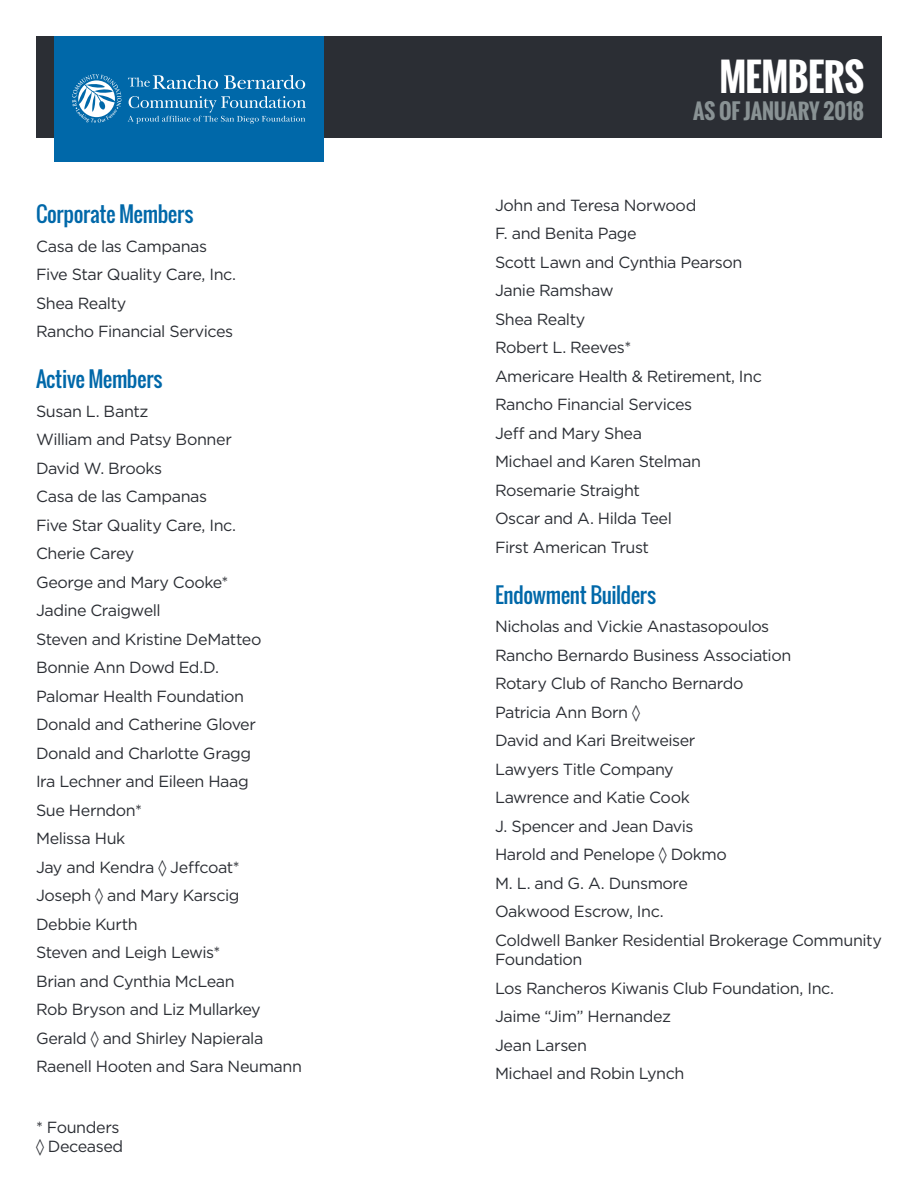
<style>
.page{position:relative;width:918px;height:1188px;background:#fff}
.page>*{position:absolute;margin:0;border:0;box-sizing:border-box;transform-origin:0 0}
.t1{font:700 37.5px "Oswald";letter-spacing:-.01em;color:#fff}
.One-Sheet_-_H2{font:21px "Oswald";letter-spacing:-.02em;color:#0068a9}
.t2{font:700 21px "Oswald";letter-spacing:-.005em;color:#899294}
.One-Sheet_-_C_-_Body{font:16.2px/19.5px "Gotham";letter-spacing:-.025em;color:#2b2e34}
</style>
<div class="page">
<div style="left:36px;top:36px;width:846px;height:102px;background:#2b2e34"></div>
<div style="left:54px;top:36px;width:270px;height:126px;background:#0068a9"></div>
<svg style="left:128px;top:75px;width:90px;height:14px"></svg>
<svg style="left:224px;top:75px;width:81px;height:14px"></svg>
<svg style="left:128px;top:96px;width:178px;height:28px"></svg>
<svg style="left:72px;top:74px;width:50px;height:49px"></svg>
<p class="One-Sheet_-_H2" style="left:36px;top:198px;width:159px">Corporate Members</p>
<p class="One-Sheet_-_C_-_Body" style="left:36px;top:236px;width:173px">Casa de las Campanas</p>
<p class="One-Sheet_-_C_-_Body" style="left:36px;top:264px;width:202px">Five Star Quality Care, Inc.</p>
<p class="One-Sheet_-_C_-_Body" style="left:36px;top:293px;width:92px">Shea Realty</p>
<p class="One-Sheet_-_C_-_Body" style="left:36px;top:321px;width:199px">Rancho Financial Services</p>
<p class="One-Sheet_-_H2" style="left:36px;top:363px;width:128px">Active Members</p>
<p class="One-Sheet_-_C_-_Body" style="left:36px;top:401px;width:114px">Susan L. Bantz</p>
<p class="One-Sheet_-_C_-_Body" style="left:36px;top:429px;width:197px">William and Patsy Bonner</p>
<p class="One-Sheet_-_C_-_Body" style="left:36px;top:458px;width:128px">David W. Brooks</p>
<p class="One-Sheet_-_C_-_Body" style="left:36px;top:486px;width:173px">Casa de las Campanas</p>
<p class="One-Sheet_-_C_-_Body" style="left:36px;top:515px;width:202px">Five Star Quality Care, Inc.</p>
<p class="One-Sheet_-_C_-_Body" style="left:36px;top:543px;width:100px">Cherie Carey</p>
<p class="One-Sheet_-_C_-_Body" style="left:36px;top:572px;width:194px">George and Mary Cooke*</p>
<p class="One-Sheet_-_C_-_Body" style="left:36px;top:600px;width:126px">Jadine Craigwell</p>
<p class="One-Sheet_-_C_-_Body" style="left:36px;top:629px;width:227px">Steven and Kristine DeMatteo</p>
<p class="One-Sheet_-_C_-_Body" style="left:36px;top:657px;width:185px">Bonnie Ann Dowd Ed.D.</p>
<p class="One-Sheet_-_C_-_Body" style="left:36px;top:686px;width:210px">Palomar Health Foundation</p>
<p class="One-Sheet_-_C_-_Body" style="left:36px;top:714px;width:222px">Donald and Catherine Glover</p>
<p class="One-Sheet_-_C_-_Body" style="left:36px;top:743px;width:217px">Donald and Charlotte Gragg</p>
<p class="One-Sheet_-_C_-_Body" style="left:36px;top:771px;width:214px">Ira Lechner and Eileen Haag</p>
<p class="One-Sheet_-_C_-_Body" style="left:36px;top:800px;width:107px">Sue Herndon*</p>
<p class="One-Sheet_-_C_-_Body" style="left:36px;top:828px;width:91px">Melissa Huk</p>
<p class="One-Sheet_-_C_-_Body" style="left:36px;top:857px;width:205px">Jay and Kendra ◊ Jeffcoat*</p>
<p class="One-Sheet_-_C_-_Body" style="left:36px;top:885px;width:205px">Joseph ◊ and Mary Karscig</p>
<p class="One-Sheet_-_C_-_Body" style="left:36px;top:914px;width:103px">Debbie Kurth</p>
<p class="One-Sheet_-_C_-_Body" style="left:36px;top:942px;width:186px">Steven and Leigh Lewis*</p>
<p class="One-Sheet_-_C_-_Body" style="left:36px;top:971px;width:200px">Brian and Cynthia McLean</p>
<p class="One-Sheet_-_C_-_Body" style="left:36px;top:999px;width:226px">Rob Bryson and Liz Mullarkey</p>
<p class="One-Sheet_-_C_-_Body" style="left:36px;top:1028px;width:229px">Gerald ◊ and Shirley Napierala</p>
<p class="One-Sheet_-_C_-_Body" style="left:36px;top:1056px;width:268px">Raenell Hooten and Sara Neumann</p>
<p class="One-Sheet_-_C_-_Body" style="left:36px;top:1117px;width:89px">* Founders ◊ Deceased</p>
<h1 class="t1" style="left:720px;top:49px;width:146px">MEMBERS</h1>
<p class="t2" style="left:693px;top:95px;width:172px">AS OF JANUARY 2018</p>
<p class="One-Sheet_-_C_-_Body" style="left:495px;top:195px;width:203px">John and Teresa Norwood</p>
<p class="One-Sheet_-_C_-_Body" style="left:495px;top:224px;width:143px">F. and Benita Page</p>
<p class="One-Sheet_-_C_-_Body" style="left:495px;top:252px;width:249px">Scott Lawn and Cynthia Pearson</p>
<p class="One-Sheet_-_C_-_Body" style="left:495px;top:281px;width:120px">Janie Ramshaw</p>
<p class="One-Sheet_-_C_-_Body" style="left:495px;top:309px;width:92px">Shea Realty</p>
<p class="One-Sheet_-_C_-_Body" style="left:495px;top:338px;width:138px">Robert L. Reeves*</p>
<p class="One-Sheet_-_C_-_Body" style="left:495px;top:366px;width:269px">Americare Health &amp; Retirement, Inc</p>
<p class="One-Sheet_-_C_-_Body" style="left:495px;top:395px;width:199px">Rancho Financial Services</p>
<p class="One-Sheet_-_C_-_Body" style="left:495px;top:423px;width:149px">Jeff and Mary Shea</p>
<p class="One-Sheet_-_C_-_Body" style="left:495px;top:452px;width:208px">Michael and Karen Stelman</p>
<p class="One-Sheet_-_C_-_Body" style="left:495px;top:480px;width:147px">Rosemarie Straight</p>
<p class="One-Sheet_-_C_-_Body" style="left:495px;top:509px;width:178px">Oscar and A. Hilda Teel</p>
<p class="One-Sheet_-_C_-_Body" style="left:495px;top:537px;width:156px">First American Trust</p>
<p class="One-Sheet_-_H2" style="left:495px;top:579px;width:163px">Endowment Builders</p>
<p class="One-Sheet_-_C_-_Body" style="left:495px;top:617px;width:276px">Nicholas and Vickie Anastasopoulos</p>
<p class="One-Sheet_-_C_-_Body" style="left:495px;top:645px;width:298px">Rancho Bernardo Business Association</p>
<p class="One-Sheet_-_C_-_Body" style="left:495px;top:674px;width:250px">Rotary Club of Rancho Bernardo</p>
<p class="One-Sheet_-_C_-_Body" style="left:495px;top:702px;width:147px">Patricia Ann Born ◊</p>
<p class="One-Sheet_-_C_-_Body" style="left:495px;top:731px;width:202px">David and Kari Breitweiser</p>
<p class="One-Sheet_-_C_-_Body" style="left:495px;top:759px;width:180px">Lawyers Title Company</p>
<p class="One-Sheet_-_C_-_Body" style="left:495px;top:788px;width:196px">Lawrence and Katie Cook</p>
<p class="One-Sheet_-_C_-_Body" style="left:495px;top:816px;width:200px">J. Spencer and Jean Davis</p>
<p class="One-Sheet_-_C_-_Body" style="left:495px;top:845px;width:234px">Harold and Penelope ◊ Dokmo</p>
<p class="One-Sheet_-_C_-_Body" style="left:495px;top:873px;width:195px">M. L. and G. A. Dunsmore</p>
<p class="One-Sheet_-_C_-_Body" style="left:495px;top:902px;width:170px">Oakwood Escrow, Inc.</p>
<p class="One-Sheet_-_C_-_Body" style="left:495px;top:930px;width:388px">Coldwell Banker Residential Brokerage Community<br>Foundation</p>
<p class="One-Sheet_-_C_-_Body" style="left:495px;top:978px;width:341px">Los Rancheros Kiwanis Club Foundation, Inc.</p>
<p class="One-Sheet_-_C_-_Body" style="left:495px;top:1007px;width:178px">Jaime “Jim” Hernandez</p>
<p class="One-Sheet_-_C_-_Body" style="left:495px;top:1035px;width:93px">Jean Larsen</p>
<p class="One-Sheet_-_C_-_Body" style="left:495px;top:1064px;width:191px">Michael and Robin Lynch</p>
</div>
